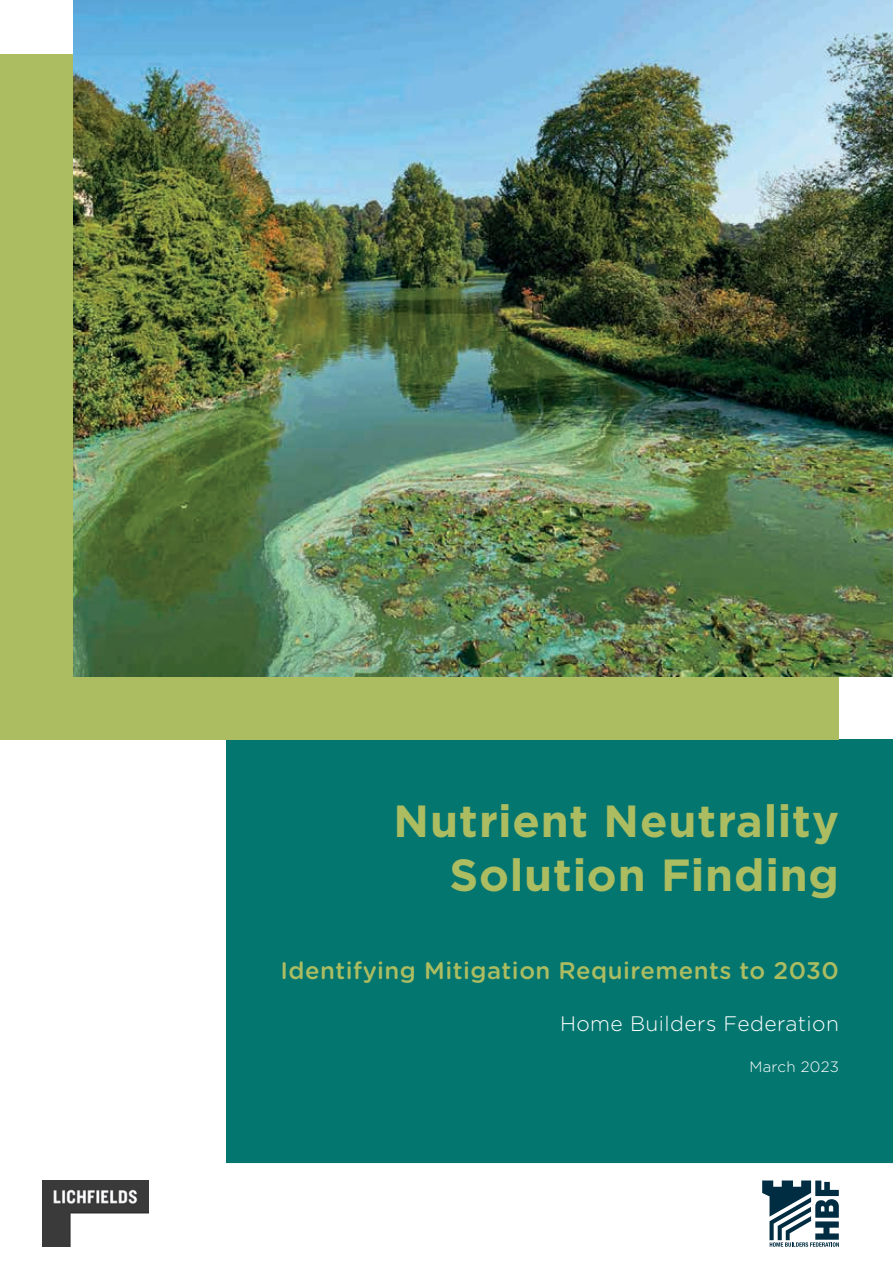
<style>
.page{position:relative;width:893px;height:1263px;background:#fff}
.page>*{position:absolute;margin:0;border:0;box-sizing:border-box;transform-origin:0 0}
.t1{font:700 45px/54px "Gotham";letter-spacing:.02em;color:#acbc61;text-align:right}
.t2{font:500 24px "Gotham Rounded";letter-spacing:.02em;color:#acbc61}
.t3{font:300 21px "Gotham Rounded";letter-spacing:.02em;color:#fff}
.t4{font:300 15px "Gotham Rounded";letter-spacing:.02em;color:#fff}
</style>
<div class="page">
<div style="left:226px;top:740px;width:667px;height:523px;background:#047670"></div>
<div style="left:42px;top:1163px;width:851px;height:100px;background:#fff"></div>
<div style="left:0;top:54px;width:839px;height:686px;background:#acbc61"></div>
<img style="left:42px;top:1180px;width:107px;height:66px">
<img style="left:73px;top:0;width:820px;height:676px">
<svg style="left:762px;top:1180px;width:77px;height:67px;background:#79909b"></svg>
<h1 class="t1" style="left:394px;top:793px;width:447px">Nutrient Neutrality<br>Solution Finding</h1>
<p class="t2" style="left:280px;top:953px;width:560px">Identifying Mitigation Requirements to 2030</p>
<p class="t3" style="left:560px;top:1009px;width:280px">Home Builders Federation</p>
<p class="t4" style="left:749px;top:1056px;width:91px">March 2023</p>
</div>
